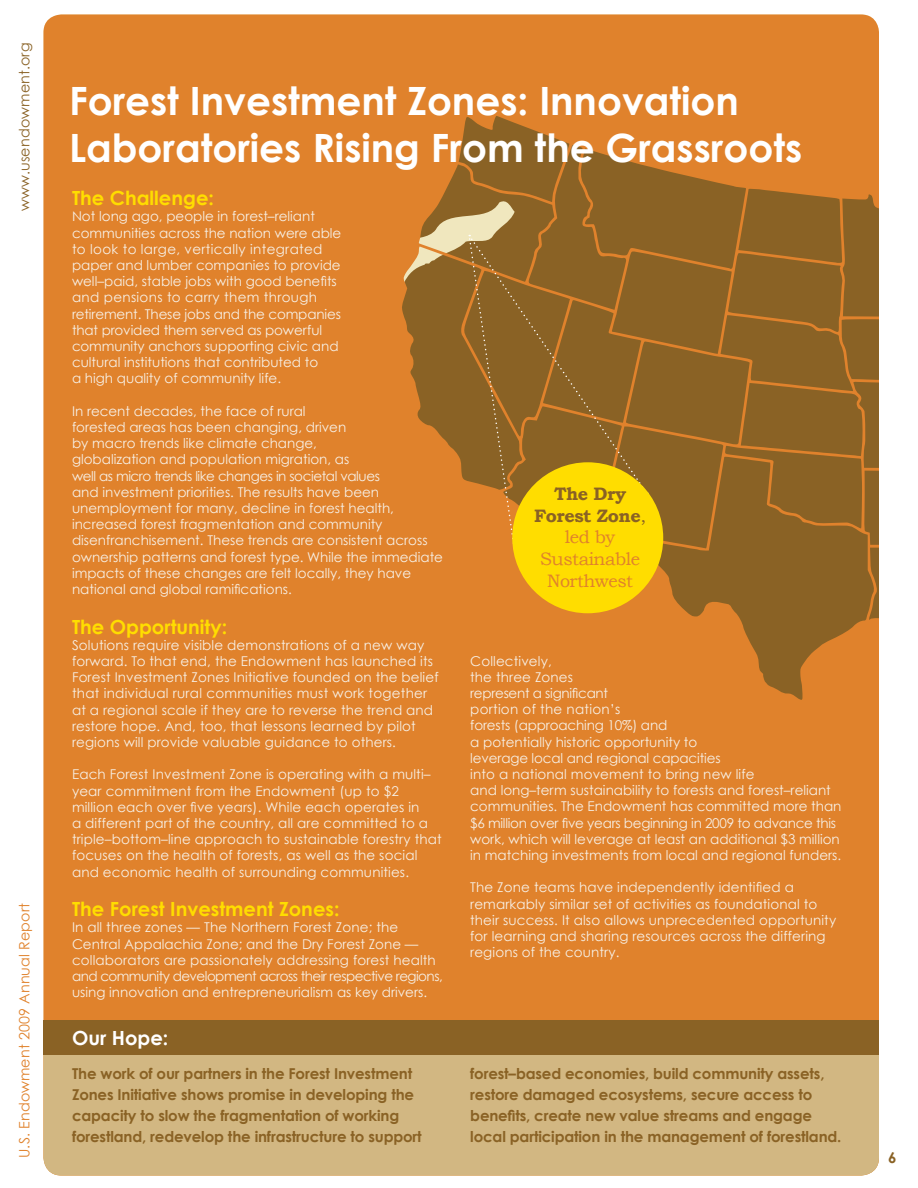
<style>
.page{position:relative;width:918px;height:1188px;background:#fff}
.page>*{position:absolute;margin:0;border:0;box-sizing:border-box;transform-origin:0 0}
.t1{font:700 39px/46.8px "Century Gothic";color:#fff}
.t2{font:700 19.5px "Century Gothic";color:#fd0}
.t3{font:700 19.5px "Century Gothic";color:#fff}
.t4{font:18px/21.6px "Bookman Old Style";letter-spacing:-.025em;color:#e0822c;text-align:center}
.t5{font:700 15px/21px "Century Gothic";letter-spacing:-.01em;color:#8a6225}
.t6{font:14.25px "Century Gothic";letter-spacing:.01em;color:#e0822c}
.t7{font:14.25px "Century Gothic";letter-spacing:.01em;color:#8a6225}
.t8{font:13.5px/16.2px "Century Gothic";color:#f7f0e6}
.s1{font-weight:700;color:#8a6225}
.s2{color:#8a6225}
</style>
<div class="page">
<div style="left:44px;top:14px;width:835px;height:1161px;background:#e0822c;border-radius:18px"></div>
<div style="left:44px;top:1030px;width:835px;height:145px;background:#d2b782;border-radius:18px"></div>
<div style="left:44px;top:1020px;width:835px;height:34px;background:#8a6225"></div>
<svg style="left:442px;top:116px;width:437px;height:584px;fill:#8a6225"></svg>
<svg style="left:402px;top:198px;width:246px;height:351px"></svg>
<div style="left:512px;top:462px;width:151px;height:151px;background:#fd0;border-radius:50%"></div>
<p class="t7" style="left:16px;top:211px;width:170px;rotate:-90deg">www.usendowment.org</p>
<p class="t6" style="left:16px;top:1158px;width:256px;rotate:-90deg">U.S. Endowment 2009 Annual Report</p>
<h1 class="t1" style="left:69px;top:77px;width:735px">Forest Investment Zones: Innovation<br>Laboratories Rising From the Grassroots</h1>
<h2 class="t2" style="left:72px;top:186px;width:143px">The Challenge:</h2>
<p class="t8" style="left:72px;top:208px;width:271px">Not long ago, people in forest–reliant communities across the nation were able to look to large, vertically integrated paper and lumber companies to provide well–paid, stable jobs with good benefits and pensions to carry them through retirement. These jobs and the companies that provided them served as powerful community anchors supporting civic and cultural institutions that contributed to<br>a high quality of community life.</p>
<p class="t8" style="left:72px;top:403px;width:373px">In recent decades, the face of rural<br>forested areas has been changing, driven<br>by macro trends like climate change,<br>globalization and population migration, as<br>well as micro trends like changes in societal values<br>and investment priorities. The results have been unemployment for many, decline in forest health, increased forest fragmentation and community disenfranchisement. These trends are consistent across ownership patterns and forest type. While the immediate impacts of these changes are felt locally, they have national and global ramifications.</p>
<h2 class="t2" style="left:72px;top:614px;width:157px">The Opportunity:</h2>
<p class="t8" style="left:72px;top:637px;width:368px">Solutions require visible demonstrations of a new way forward. To that end, the Endowment has launched its Forest Investment Zones Initiative founded on the belief that individual rural communities must work together at a regional scale if they are to reverse the trend and restore hope. And, too, that lessons learned by pilot regions will provide valuable guidance to others.</p>
<p class="t8" style="left:72px;top:766px;width:371px">Each Forest Investment Zone is operating with a multi– year commitment from the Endowment (up to $2 million each over five years). While each operates in<br>a different part of the country, all are committed to a triple–bottom–line approach to sustainable forestry that focuses on the health of forests, as well as the social and economic health of surrounding communities.</p>
<h2 class="t2" style="left:72px;top:897px;width:269px">The Forest Investment Zones:</h2>
<p class="t8" style="left:72px;top:919px;width:372px">In all three zones — The Northern Forest Zone; the Central Appalachia Zone; and the Dry Forest Zone — collaborators are passionately addressing forest health and community development across their respective regions, using innovation and entrepreneurialism as key drivers.</p>
<h3 class="t4" style="left:534px;top:483px;width:114px"><span class="s1">The Dry<br>Forest Zone</span><span class="s2">, </span>led by<br>Sustainable<br>Northwest</h3>
<p class="t8" style="left:470px;top:652px;width:373px">Collectively,<br>the three Zones<br>represent a significant<br>portion of the nation’s<br>forests (approaching 10%) and<br>a potentially historic opportunity to<br>leverage local and regional capacities<br>into a national movement to bring new life<br>and long–term sustainability to forests and forest–reliant communities. The Endowment has committed more than $6 million over five years beginning in 2009 to advance this work, which will leverage at least an additional $3 million in matching investments from local and regional funders.</p>
<p class="t8" style="left:470px;top:879px;width:368px">The Zone teams have independently identified a remarkably similar set of activities as foundational to their success. It also allows unprecedented opportunity for learning and sharing resources across the differing regions of the country.</p>
<h2 class="t3" style="left:72px;top:1026px;width:98px">Our Hope:</h2>
<p class="t5" style="left:72px;top:1063px;width:351px">The work of our partners in the Forest Investment Zones Initiative shows promise in developing the capacity to slow the fragmentation of working forestland, redevelop the infrastructure to support</p>
<p class="t5" style="left:470px;top:1063px;width:373px">forest–based economies, build community assets, restore damaged ecosystems, secure access to benefits, create new value streams and engage local participation in the management of forestland.</p>
<p class="t5" style="left:888px;top:1146px;width:10px">6</p>
</div>
